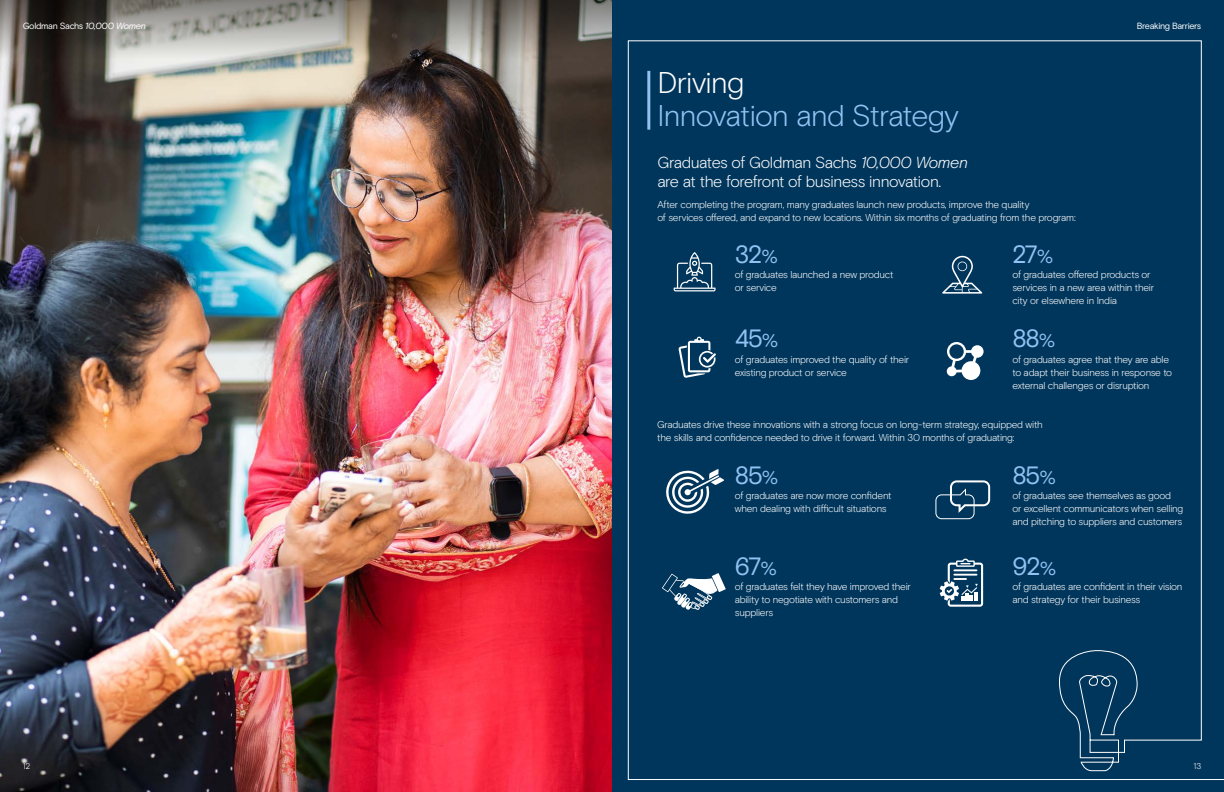
<style>
.page{position:relative;width:1224px;height:792px;background:#fff}
.page>*{position:absolute;margin:0;border:0;box-sizing:border-box;transform-origin:0 0}
.GS___Section_Title{font:300 30px/33px "Basis Grotesque Pro";letter-spacing:-.025em;color:#91c2f3}
.GS___CS_Gold_body{font:25px "Basis Grotesque Pro";letter-spacing:-.045em;color:#91c2f3}
.GS___CS_Gold_body-2{font:300 16px/19px "Basis Grotesque Pro";letter-spacing:-.03em;color:#fff}
.GS___CS_Gold_body-3{font:300 10px/13px "Basis Grotesque Pro";letter-spacing:-.025em;color:#fff}
.GS___Page_Info_Right{font:9px "Basis Grotesque Pro";letter-spacing:-.035em;color:#fff}
.GS___Page_Info_Right-2{font:300 8.5px "Basis Grotesque Pro";color:#fff}
.s1{font-style:italic}
.s2{color:#fff}
.s3{font-size:18.8px}
</style>
<div class="page">
<img style="left:0;top:133px;width:612px;height:659px">
<div style="left:612px;top:0;width:612px;height:792px;background:#00365c"></div>
<img style="left:0;top:0;width:612px;height:133px">
<svg style="left:627px;top:40px;width:597px;height:740px"></svg>
<p class="GS___Page_Info_Right" style="left:23px;top:21px;width:125px">Goldman Sachs <span class="s1">10,000 Women</span></p>
<p class="GS___Page_Info_Right-2" style="left:23px;top:761px;width:9px">12</p>
<p class="GS___Page_Info_Right" style="left:1137px;top:21px;width:66px">Breaking Barriers</p>
<p class="GS___Section_Title" style="left:657px;top:67px;width:303px"><span class="s2">Driving<br></span>Innovation and Strategy</p>
<p class="GS___CS_Gold_body-2" style="left:657px;top:153px;width:312px">Graduates of Goldman Sachs <span class="s1">10,000 Women </span>are at the forefront of business innovation.</p>
<p class="GS___CS_Gold_body-3" style="left:657px;top:199px;width:420px">After completing the program, many graduates launch new products, improve the quality<br>of services offered, and expand to new locations. Within six months of graduating from the program:</p>
<p class="GS___CS_Gold_body" style="left:735px;top:239px;width:45px">32<span class="s3">%</span></p>
<p class="GS___CS_Gold_body-3" style="left:735px;top:268px;width:160px">of graduates launched a new product or service</p>
<p class="GS___CS_Gold_body" style="left:735px;top:324px;width:45px">45<span class="s3">%</span></p>
<p class="GS___CS_Gold_body-3" style="left:735px;top:353px;width:176px">of graduates improved the quality of their existing product or service</p>
<p class="GS___CS_Gold_body" style="left:1012px;top:239px;width:42px">27<span class="s3">%</span></p>
<p class="GS___CS_Gold_body-3" style="left:1012px;top:268px;width:143px">of graduates offered products or services in a new area within their city or elsewhere in India</p>
<p class="GS___CS_Gold_body" style="left:1012px;top:324px;width:44px">88<span class="s3">%</span></p>
<p class="GS___CS_Gold_body-3" style="left:1012px;top:353px;width:161px">of graduates agree that they are able to adapt their business in response to external challenges or disruption</p>
<p class="GS___CS_Gold_body-3" style="left:657px;top:418px;width:387px">Graduates drive these innovations with a strong focus on long-term strategy, equipped with the skills and confidence needed to drive it forward. Within 30 months of graduating:</p>
<p class="GS___CS_Gold_body" style="left:735px;top:460px;width:45px">85<span class="s3">%</span></p>
<p class="GS___CS_Gold_body-3" style="left:735px;top:489px;width:158px">of graduates are now more confident when dealing with difficult situations</p>
<p class="GS___CS_Gold_body" style="left:735px;top:551px;width:44px">67<span class="s3">%</span></p>
<p class="GS___CS_Gold_body-3" style="left:735px;top:580px;width:178px">of graduates felt they have improved their ability to negotiate with customers and suppliers</p>
<p class="GS___CS_Gold_body" style="left:1012px;top:460px;width:45px">85<span class="s3">%</span></p>
<p class="GS___CS_Gold_body-3" style="left:1012px;top:489px;width:172px">of graduates see themselves as good<br>or excellent communicators when selling and pitching to suppliers and customers</p>
<p class="GS___CS_Gold_body" style="left:1012px;top:551px;width:45px">92<span class="s3">%</span></p>
<p class="GS___CS_Gold_body-3" style="left:1012px;top:580px;width:172px">of graduates are confident in their vision and strategy for their business</p>
<p class="GS___Page_Info_Right-2" style="left:1194px;top:761px;width:9px">13</p>
</div>
